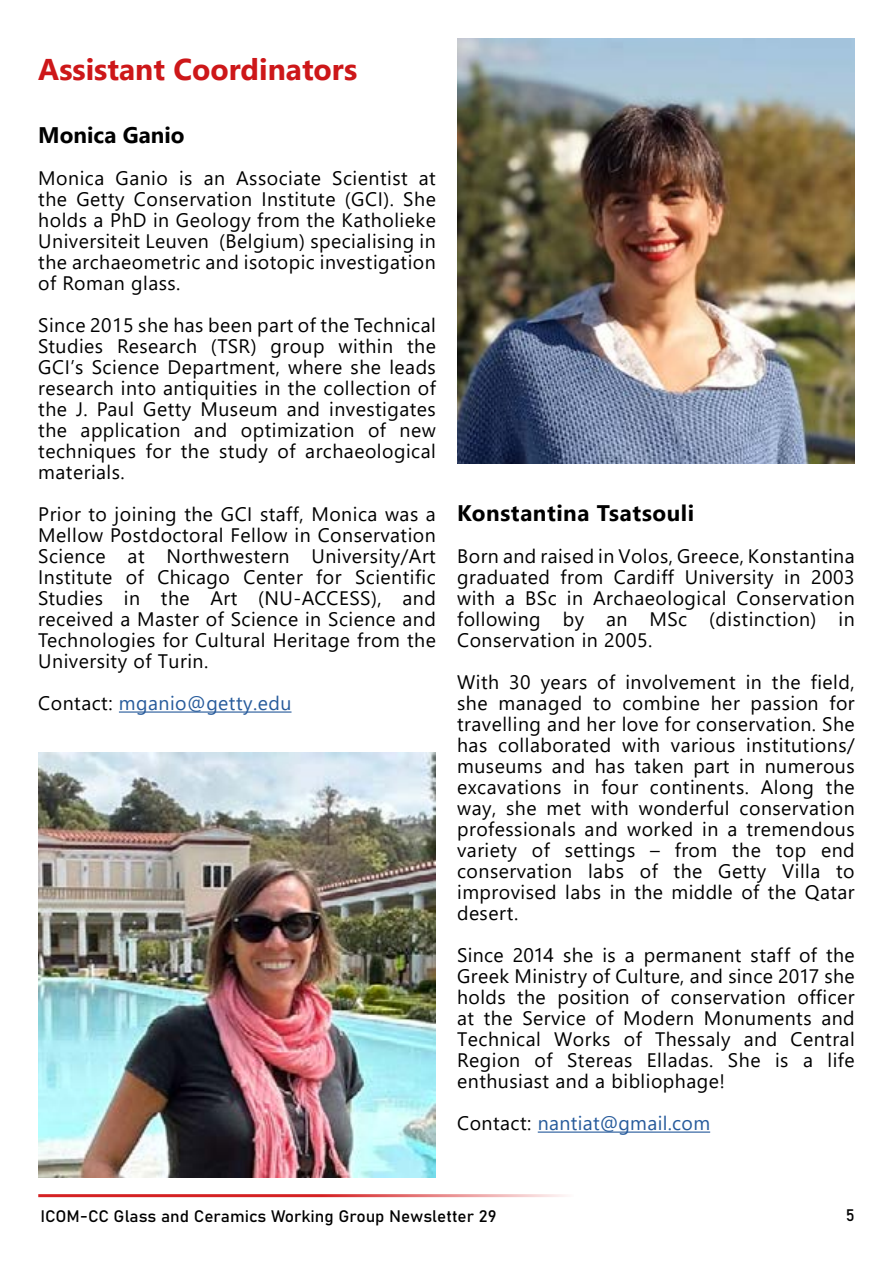
<style>
.page{position:relative;width:893px;height:1263px;background:#fff}
.page>*{position:absolute;margin:0;border:0;box-sizing:border-box;transform-origin:0 0}
.t1{font:700 30px "Segoe UI";color:#cd1719}
.t2{font:700 22.5px "Segoe UI";letter-spacing:.02em;color:#000}
.t3{font:700 22.5px "Segoe UI";color:#000}
.t4{font:19.5px/21px "Segoe UI";letter-spacing:.025em;color:#000;text-align:justify}
.t5{font:19.5px "Segoe UI";letter-spacing:.025em;color:#275b9b}
.t6{font:16.5px "Bahnschrift";color:#000;scale:1.04 1}
.t7{font:16.5px "Bahnschrift";color:#000}
.s1{color:#000}
</style>
<div class="page">
<hr style="left:38px;top:1194px;width:536px;height:3px;background:#d52123">
<hr style="left:119px;top:711px;width:172px;height:2px;background:#275b9b">
<hr style="left:538px;top:1131px;width:172px;height:2px;background:#275b9b">
<img style="left:38px;top:752px;width:398px;height:425px">
<img style="left:457px;top:38px;width:398px;height:425px">
<h1 class="t1" style="left:38px;top:41px;width:320px">Assistant Coordinators</h1>
<p class="t3" style="left:38px;top:114px;width:148px">Monica Ganio</p>
<p class="t4" style="left:38px;top:166px;width:399px">Monica Ganio is an Associate Scientist at the Getty Conservation Institute (GCI). She holds a PhD in Geology from the Katholieke Universiteit Leuven (Belgium) specialising in the archaeometric and isotopic investigation of Roman glass.</p>
<p class="t4" style="left:38px;top:313px;width:399px">Since 2015 she has been part of the Technical Studies Research (TSR) group within the GCI’s Science Department, where she leads research into antiquities in the collection of the J. Paul Getty Museum and investigates the application and optimization of new techniques for the study of archaeological materials.</p>
<p class="t4" style="left:38px;top:502px;width:399px">Prior to joining the GCI staff, Monica was a Mellow Postdoctoral Fellow in Conservation Science at Northwestern University/Art Institute of Chicago Center for Scientific Studies in the Art (NU-ACCESS), and received a Master of Science in Science and Technologies for Cultural Heritage from the University of Turin.</p>
<p class="t5" style="left:38px;top:685px;width:255px"><span class="s1">Contact:</span> mganio@getty.edu</p>
<p class="t2" style="left:457px;top:492px;width:239px">Konstantina Tsatsouli</p>
<p class="t4" style="left:457px;top:544px;width:399px">Born and raised in Volos, Greece, Konstantina graduated from Cardiff University in 2003 with a BSc in Archaeological Conservation following by an MSc (distinction) in Conservation in 2005.</p>
<p class="t4" style="left:457px;top:670px;width:399px">With 30 years of involvement in the field, she managed to combine her passion for travelling and her love for conservation. She has collaborated with various institutions/ museums and has taken part in numerous excavations in four continents. Along the way, she met with wonderful conservation professionals and worked in a tremendous variety of settings – from the top end conservation labs of the Getty Villa to improvised labs in the middle of the Qatar desert.</p>
<p class="t4" style="left:457px;top:943px;width:399px">Since 2014 she is a permanent staff of the Greek Ministry of Culture, and since 2017 she holds the position of conservation officer at the Service of Modern Monuments and Technical Works of Thessaly and Central Region of Stereas Elladas. She is a life enthusiast and a bibliophage!</p>
<p class="t5" style="left:457px;top:1105px;width:255px"><span class="s1">Contact:</span> nantiat@gmail.com</p>
<p class="t6" style="left:41px;top:1204px;width:440px">ICOM-CC Glass and Ceramics Working Group Newsletter 29</p>
<p class="t7" style="left:846px;top:1202px;width:10px">5</p>
</div>
